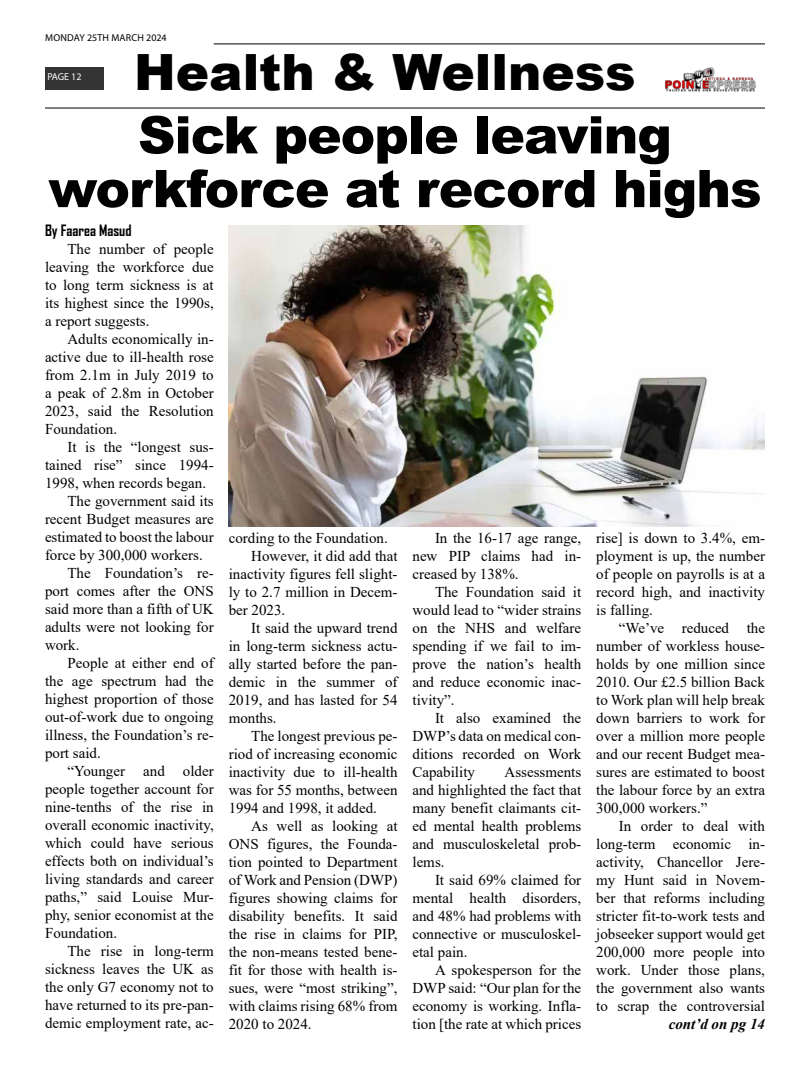
<style>
.page{position:relative;width:810px;height:1080px;background:#fff}
.page>*{position:absolute;margin:0;border:0;box-sizing:border-box;transform-origin:0 0}
.t1{font:900 51.88px/53.8px "Arial";letter-spacing:-.02em;color:#000;text-align:center}
.t2{font:900 50px "Arial";color:#000}
.t3{font:15px/18px "Times New Roman";color:#000;text-align:justify}
.t4{font:700 15px "Agency FB";color:#000}
.t5{font:italic 700 15px "Times New Roman";color:#000}
.t6{font:10px "Myriad Pro";letter-spacing:.01em;color:#000}
.t7{font:10px "Myriad Pro";letter-spacing:-.005em;color:#fff}
</style>
<div class="page">
<hr style="left:214px;top:43px;width:551px;height:2px;background:#333">
<div style="left:45px;top:67px;width:58px;height:22px;background:#333"></div>
<img style="left:665px;top:67px;width:91px;height:25px">
<hr style="left:45px;top:107px;width:720px;height:2px;background:#333">
<img style="left:229px;top:225px;width:536px;height:302px">
<p class="t6" style="left:45px;top:31px;width:123px">MONDAY 25TH MARCH 2024</p>
<p class="t7" style="left:47px;top:71px;width:36px">PAGE 12</p>
<h2 class="t2" style="left:134px;top:36px;width:503px">Health &amp; Wellness</h2>
<h1 class="t1" style="left:48px;top:106px;width:715px">Sick people leaving workforce at record highs</h1>
<p class="t4" style="left:45px;top:222px;width:88px">By Faarea Masud</p>
<p class="t3" style="left:45px;top:240px;width:170px;text-indent:22px">The number of people leaving the workforce due to long term sickness is at its highest since the 1990s, a report suggests.</p>
<p class="t3" style="left:45px;top:330px;width:170px;text-indent:22px">Adults economically in&shy;active due to ill-health rose from 2.1m in July 2019 to a peak of 2.8m in October 2023, said the Resolution Foundation.</p>
<p class="t3" style="left:68px;top:438px;width:148px">It is the “longest sus-</p>
<p class="t3" style="left:45px;top:456px;width:170px">tained rise” since 1994-</p>
<p class="t3" style="left:45px;top:474px;width:163px">1998, when records began.</p>
<p class="t3" style="left:68px;top:492px;width:148px">The government said its</p>
<p class="t3" style="left:45px;top:510px;width:170px">recent Budget measures are</p>
<p class="t3" style="left:45px;top:528px;width:170px">estimated to boost the labour</p>
<p class="t3" style="left:45px;top:546px;width:159px">force by 300,000 workers.</p>
<p class="t3" style="left:68px;top:564px;width:148px">The Foundation’s re-</p>
<p class="t3" style="left:45px;top:582px;width:170px">port comes after the ONS</p>
<p class="t3" style="left:45px;top:600px;width:170px">said more than a fifth of UK</p>
<p class="t3" style="left:45px;top:618px;width:170px">adults were not looking for</p>
<p class="t3" style="left:45px;top:636px;width:36px">work.</p>
<p class="t3" style="left:68px;top:654px;width:148px">People at either end of</p>
<p class="t3" style="left:45px;top:672px;width:170px">the age spectrum had the</p>
<p class="t3" style="left:45px;top:690px;width:170px">highest proportion of those</p>
<p class="t3" style="left:45px;top:708px;width:170px">out-of-work due to ongoing</p>
<p class="t3" style="left:45px;top:726px;width:170px">illness, the Foundation’s re-</p>
<p class="t3" style="left:45px;top:744px;width:57px">port said.</p>
<p class="t3" style="left:68px;top:762px;width:148px">“Younger and older</p>
<p class="t3" style="left:45px;top:780px;width:170px">people together account for</p>
<p class="t3" style="left:45px;top:798px;width:170px">nine-tenths of the rise in</p>
<p class="t3" style="left:45px;top:816px;width:170px">overall economic inactivity,</p>
<p class="t3" style="left:45px;top:834px;width:170px">which could have serious</p>
<p class="t3" style="left:45px;top:852px;width:170px">effects both on individual’s</p>
<p class="t3" style="left:45px;top:870px;width:170px">living standards and career</p>
<p class="t3" style="left:45px;top:888px;width:170px">paths,” said Louise Mur-</p>
<p class="t3" style="left:45px;top:906px;width:170px">phy, senior economist at the</p>
<p class="t3" style="left:45px;top:924px;width:74px">Foundation.</p>
<p class="t3" style="left:68px;top:942px;width:148px">The rise in long-term</p>
<p class="t3" style="left:45px;top:960px;width:170px">sickness leaves the UK as</p>
<p class="t3" style="left:45px;top:978px;width:170px">the only G7 economy not to</p>
<p class="t3" style="left:45px;top:996px;width:170px">have returned to its pre-pan-</p>
<p class="t3" style="left:45px;top:1014px;width:170px">demic employment rate, ac-</p>
<p class="t3" style="left:229px;top:528px;width:161px">cording to the Foundation.</p>
<p class="t3" style="left:251px;top:546px;width:148px">However, it did add that</p>
<p class="t3" style="left:229px;top:564px;width:170px">inactivity figures fell slight-</p>
<p class="t3" style="left:229px;top:582px;width:170px">ly to 2.7 million in Decem-</p>
<p class="t3" style="left:229px;top:600px;width:58px">ber 2023.</p>
<p class="t3" style="left:251px;top:618px;width:148px">It said the upward trend</p>
<p class="t3" style="left:229px;top:636px;width:170px">in long-term sickness actu-</p>
<p class="t3" style="left:229px;top:654px;width:170px">ally started before the pan-</p>
<p class="t3" style="left:229px;top:672px;width:170px">demic in the summer of</p>
<p class="t3" style="left:229px;top:690px;width:170px">2019, and has lasted for 54</p>
<p class="t3" style="left:229px;top:708px;width:49px">months.</p>
<p class="t3" style="left:251px;top:726px;width:148px">The longest previous pe-</p>
<p class="t3" style="left:229px;top:744px;width:170px">riod of increasing economic</p>
<p class="t3" style="left:229px;top:762px;width:170px">inactivity due to ill-health</p>
<p class="t3" style="left:229px;top:780px;width:170px">was for 55 months, between</p>
<p class="t3" style="left:229px;top:798px;width:150px">1994 and 1998, it added.</p>
<p class="t3" style="left:251px;top:816px;width:148px">As well as looking at</p>
<p class="t3" style="left:229px;top:834px;width:170px">ONS figures, the Founda-</p>
<p class="t3" style="left:229px;top:852px;width:170px">tion pointed to Department</p>
<p class="t3" style="left:229px;top:870px;width:170px">of Work and Pension (DWP)</p>
<p class="t3" style="left:229px;top:888px;width:170px">figures showing claims for</p>
<p class="t3" style="left:229px;top:906px;width:170px">disability benefits. It said</p>
<p class="t3" style="left:229px;top:924px;width:170px">the rise in claims for PIP,</p>
<p class="t3" style="left:229px;top:942px;width:170px">the non-means tested bene-</p>
<p class="t3" style="left:229px;top:960px;width:170px">fit for those with health is-</p>
<p class="t3" style="left:229px;top:978px;width:170px">sues, were “most striking”,</p>
<p class="t3" style="left:229px;top:996px;width:170px">with claims rising 68% from</p>
<p class="t3" style="left:229px;top:1014px;width:84px">2020 to 2024.</p>
<p class="t3" style="left:412px;top:528px;width:170px;text-indent:22px">In the 16-17 age range, new PIP claims had in&shy;creased by 138%.</p>
<p class="t3" style="left:412px;top:582px;width:170px;text-indent:22px">The Foundation said it would lead to “wider strains on the NHS and welfare spending if we fail to im&shy;prove the nation’s health and reduce economic inac&shy;tivity”.</p>
<p class="t3" style="left:412px;top:708px;width:170px;text-indent:22px">It also examined the DWP’s data on medical con&shy;ditions recorded on Work Capability</p>
<p class="t3" style="left:412px;top:762px;width:170px;text-indent:92px">Assessments and highlighted the fact that many benefit claimants cit&shy;ed mental health problems and musculoskeletal prob&shy;lems.</p>
<p class="t3" style="left:412px;top:870px;width:170px;text-indent:22px">It said 69% claimed for mental health disorders, and 48% had problems with connective or musculoskel&shy;etal pain.</p>
<p class="t3" style="left:412px;top:960px;width:170px;text-indent:22px">A spokesperson for the DWP said: “Our plan for the economy is working. Infla&shy;tion [the rate at which prices</p>
<p class="t3" style="left:596px;top:528px;width:170px">rise] is down to 3.4%, em&shy;ployment is up, the number of people on payrolls is at a record high, and inactivity is falling.</p>
<p class="t3" style="left:596px;top:618px;width:170px;text-indent:22px">“We’ve reduced the number of workless house&shy;holds by one million since 2010. Our £2.5 billion Back to Work plan will help break down barriers to work for over a million more people and our recent Budget mea&shy;sures are estimated to boost the labour force by an extra 300,000 workers.”</p>
<p class="t3" style="left:596px;top:816px;width:170px;text-indent:22px">In order to deal with long-term economic in&shy;activity, Chancellor Jere&shy;my Hunt said in Novem&shy;ber that reforms including stricter fit-to-work tests and jobseeker support would get 200,000 more people into work. Under those plans, the government also wants to scrap the controversial</p>
<p class="t5" style="left:669px;top:1013px;width:98px">cont’d on pg 14</p>
</div>
